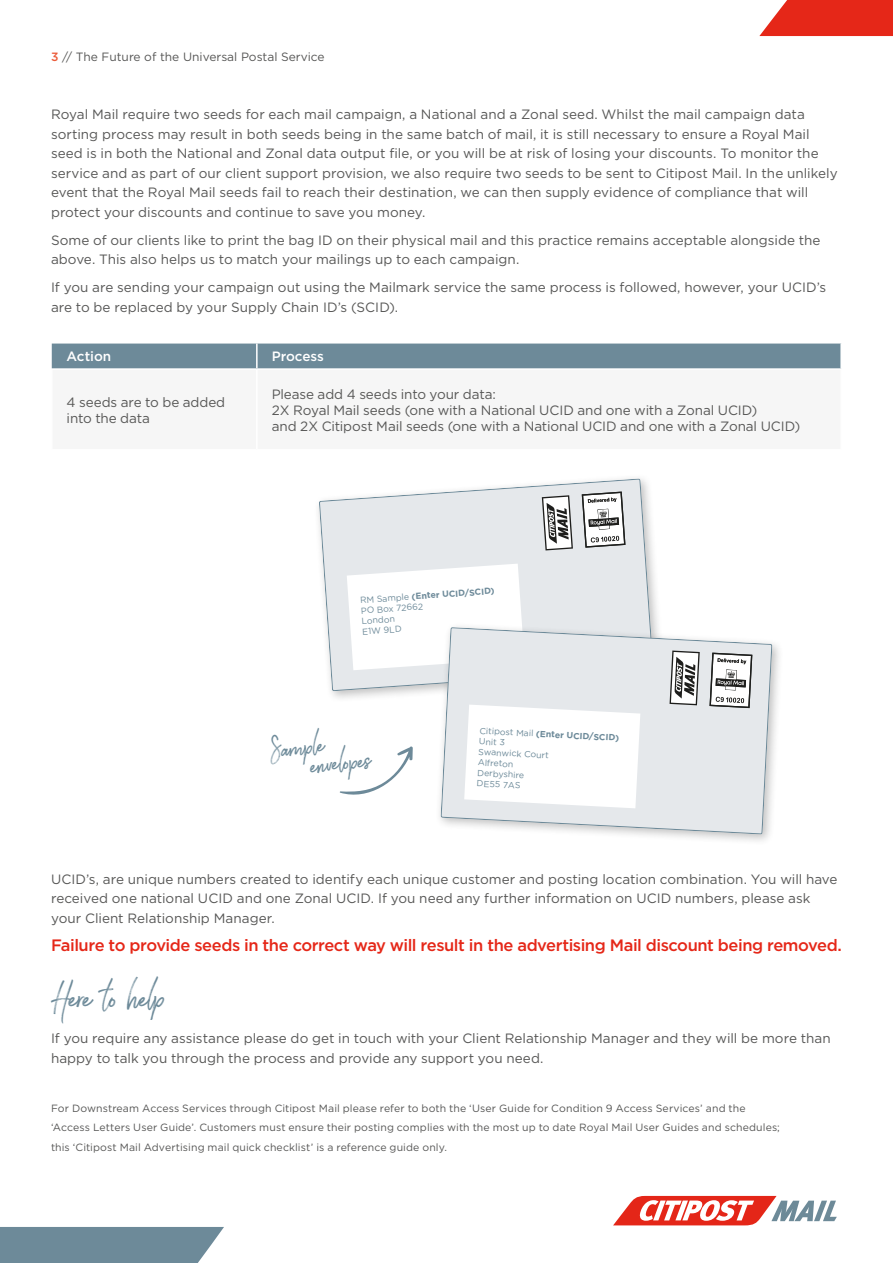
<style>
.page{position:relative;width:893px;height:1263px;background:#fff}
.page>*{position:absolute;margin:0;border:0;box-sizing:border-box;transform-origin:0 0}
.t1{font:37.5px "Brownhill Script";color:#6d8a99}
.t2{font:30px "Brownhill Script";color:#6d8a99}
.t3{font:500 16.5px "Gotham";letter-spacing:-.03em;color:#e52718}
.t4{font:13.5px/19.5px "Gotham";color:#575756}
.t5{font:500 13.5px "Gotham";color:#fff}
.t6{font:12px "Gotham";color:#575756}
.t7{font:10.5px/19.5px "Gotham";letter-spacing:.01em;color:#575756}
.t8{font:8.85px/10.5px "Gotham";color:#6d8a99}
.s1{font-weight:500;color:#eb5c3b}
.s2{font-weight:700}
</style>
<div class="page">
<svg style="left:759px;top:0;width:134px;height:36px;background:#e73d30"></svg>
<div style="left:0;top:1227px;width:224px;height:36px;background:#6d8a99"></div>
<svg style="left:613px;top:1196px;width:224px;height:29px"></svg>
<div style="left:52px;top:344px;width:788px;height:24px;background:#6d8a99"></div>
<hr style="left:256px;top:344px;width:2px;height:24px;background:#fff">
<div style="left:313px;top:473px;width:352px;height:230px;background:#000;opacity:.25"></div>
<svg style="left:319px;top:478px;width:335px;height:213px;background:#e5e8eb"></svg>
<svg style="left:347px;top:564px;width:177px;height:106px"></svg>
<svg style="left:582px;top:492px;width:43px;height:56px"></svg>
<svg style="left:542px;top:495px;width:31px;height:55px"></svg>
<div style="left:435px;top:621px;width:349px;height:225px;background:#000;opacity:.25"></div>
<svg style="left:441px;top:627px;width:331px;height:207px;background:#e3e6e9"></svg>
<svg style="left:464px;top:705px;width:176px;height:103px"></svg>
<svg style="left:709px;top:653px;width:43px;height:55px"></svg>
<svg style="left:669px;top:650px;width:31px;height:55px"></svg>
<svg style="left:339px;top:746px;width:74px;height:49px"></svg>
<p class="t6" style="left:51px;top:49px;width:275px"><span class="s1">3</span> // The Future of the Universal Postal Service</p>
<p class="t4" style="left:51px;top:105px;width:788px">Royal Mail require two seeds for each mail campaign, a National and a Zonal seed. Whilst the mail campaign data sorting process may result in both seeds being in the same batch of mail, it is still necessary to ensure a Royal Mail seed is in both the National and Zonal data output file, or you will be at risk of losing your discounts. To monitor the service and as part of our client support provision, we also require two seeds to be sent to Citipost Mail. In the unlikely event that the Royal Mail seeds fail to reach their destination, we can then supply evidence of compliance that will protect your discounts and continue to save you money.</p>
<p class="t4" style="left:51px;top:230px;width:771px">Some of our clients like to print the bag ID on their physical mail and this practice remains acceptable alongside the above. This also helps us to match your mailings up to each campaign.</p>
<p class="t4" style="left:51px;top:278px;width:777px">If you are sending your campaign out using the Mailmark service the same process is followed, however, your UCID’s are to be replaced by your Supply Chain ID’s (SCID).</p>
<p class="t5" style="left:67px;top:348px;width:46px">Action</p>
<p class="t5" style="left:272px;top:348px;width:54px">Process</p>
<p class="t4" style="left:67px;top:394px;width:160px;line-height:16.2px">4 seeds are to be added into the data</p>
<p class="t4" style="left:272px;top:385px;width:530px;line-height:16.2px">Please add 4 seeds into your data:<br>2X Royal Mail seeds (one with a National UCID and one with a Zonal UCID)<br>and 2X Citipost Mail seeds (one with a National UCID and one with a Zonal UCID)</p>
<p class="t8" style="left:360px;top:595px;width:136px;rotate:-4deg">RM Sample <span class="s2">(Enter UCID/SCID)<br></span>PO Box 72662<br>London<br>E1W 9LD</p>
<h2 class="t2" style="left:268px;top:730px;width:57px;rotate:-6deg">Sample</h2>
<h2 class="t2" style="left:309px;top:745px;width:62px;rotate:-6deg">envelopes</h2>
<p class="t8" style="left:480px;top:725px;width:141px;rotate:3deg">Citipost Mail <span class="s2">(Enter UCID/SCID)<br></span>Unit 3<br>Swanwick Court<br>Alfreton<br>Derbyshire<br>DE55 7AS</p>
<p class="t4" style="left:51px;top:869px;width:788px">UCID’s, are unique numbers created to identify each unique customer and posting location combination. You will have received one national UCID and one Zonal UCID. If you need any further information on UCID numbers, please ask your Client Relationship Manager.</p>
<p class="t3" style="left:51px;top:934px;width:792px">Failure to provide seeds in the correct way will result in the advertising Mail discount being removed.</p>
<h1 class="t1" style="left:51px;top:972px;width:116px">Here to help</h1>
<p class="t4" style="left:51px;top:1028px;width:781px">If you require any assistance please do get in touch with your Client Relationship Manager and they will be more than happy to talk you through the process and provide any support you need.</p>
<p class="t7" style="left:51px;top:1098px;width:730px">For Downstream Access Services through Citipost Mail please refer to both the ‘User Guide for Condition 9 Access Services’ and the ‘Access Letters User Guide’. Customers must ensure their posting complies with the most up to date Royal Mail User Guides and schedules; this ‘Citipost Mail Advertising mail quick checklist’ is a reference guide only.</p>
</div>
